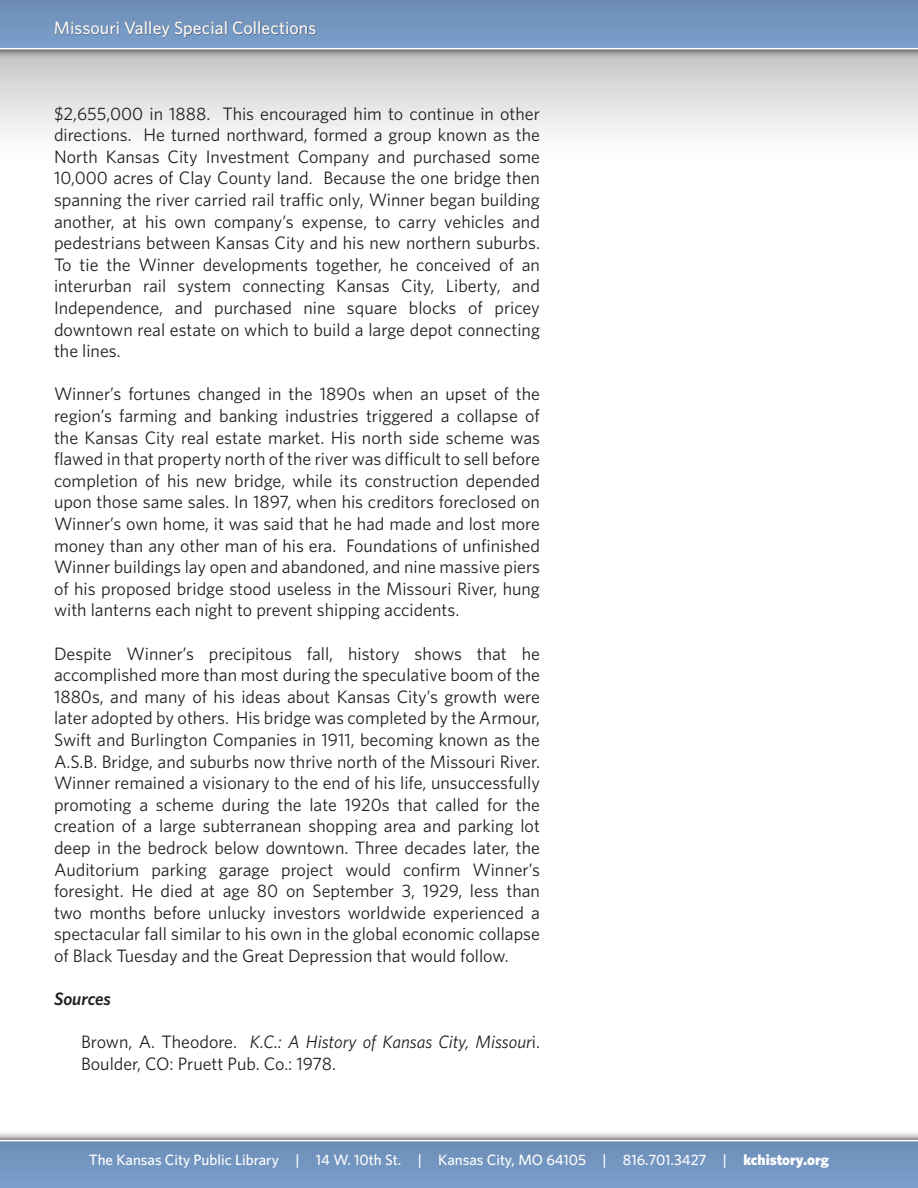
<style>
.page{position:relative;width:918px;height:1188px;background:#fff}
.page>*{position:absolute;margin:0;border:0;box-sizing:border-box;transform-origin:0 0}
.t1{font:18px/21.6px "Whitney";color:#231f20;text-align:justify}
.t2{font:500 18px "Whitney";color:#fff}
.Heading_1{font:italic 600 18px "Whitney";color:#231f20}
.t3{font:500 15px "Whitney";color:#fff}
.s1{font-style:italic}
.s2{font-weight:900}
</style>
<div class="page">
<div style="left:0;top:50px;width:918px;height:108px;background:linear-gradient(to bottom,#c5c5c6,#fff)"></div>
<div style="left:0;top:0;width:918px;height:60px;background:#231f20;opacity:.75"></div>
<div style="left:0;top:0;width:918px;height:48px;background:linear-gradient(to bottom,#6c8db4,#7b9fcc)"></div>
<div style="left:52px;top:16px;width:544px;height:42px;background:#231f20;opacity:.75"></div>
<div style="left:0;top:1130px;width:918px;height:58px;background:#231f20;opacity:.75"></div>
<svg style="left:0;top:1140px;width:918px;height:2px"></svg>
<div style="left:0;top:1142px;width:918px;height:46px;background:#7396c1"></div>
<p class="t2" style="left:54px;top:17px;width:264px">Missouri Valley Special Collections</p>
<p class="t1" style="left:54px;top:102px;width:488px">$2,655,000 in 1888. This encouraged him to continue in other directions. He turned northward, formed a group known as the North Kansas City Investment Company and purchased some 10,000 acres of Clay County land. Because the one bridge then spanning the river carried rail traffic only, Winner began building another, at his own company’s expense, to carry vehicles and pedestrians between Kansas City and his new northern suburbs.<br>To tie the Winner developments together, he conceived of an interurban rail system connecting Kansas City, Liberty, and Independence, and purchased nine square blocks of pricey downtown real estate on which to build a large depot connecting the lines.</p>
<p class="t1" style="left:54px;top:383px;width:488px">Winner’s fortunes changed in the 1890s when an upset of the region’s farming and banking industries triggered a collapse of the Kansas City real estate market. His north side scheme was flawed in that property north of the river was difficult to sell before completion of his new bridge, while its construction depended upon those same sales. In 1897, when his creditors foreclosed on Winner’s own home, it was said that he had made and lost more money than any other man of his era. Foundations of unfinished Winner buildings lay open and abandoned, and nine massive piers of his proposed bridge stood useless in the Missouri River, hung with lanterns each night to prevent shipping accidents.</p>
<p class="t1" style="left:54px;top:642px;width:488px">Despite Winner’s precipitous fall, history shows that he accomplished more than most during the speculative boom of the 1880s, and many of his ideas about Kansas City’s growth were later adopted by others. His bridge was completed by the Armour, Swift and Burlington Companies in 1911, becoming known as the A.S.B. Bridge, and suburbs now thrive north of the Missouri River.<br>Winner remained a visionary to the end of his life, unsuccessfully promoting a scheme during the late 1920s that called for the creation of a large subterranean shopping area and parking lot deep in the bedrock below downtown. Three decades later, the Auditorium parking garage project would confirm Winner’s foresight. He died at age 80 on September 3, 1929, less than two months before unlucky investors worldwide experienced a spectacular fall similar to his own in the global economic collapse of Black Tuesday and the Great Depression that would follow.</p>
<p class="Heading_1" style="left:54px;top:988px;width:58px">Sources</p>
<p class="t1" style="left:81px;top:1031px;width:461px">Brown, A. Theodore. <span class="s1">K.C.: A History of Kansas City, Missour</span>i.<br>Boulder, CO: Pruett Pub. Co.: 1978.</p>
<p class="t3" style="left:89px;top:1151px;width:742px">The Kansas City Public Library | 14 W. 10th St. | Kansas City, MO 64105 | 816.701.3427 | <span class="s2">kchistory.org</span></p>
</div>
